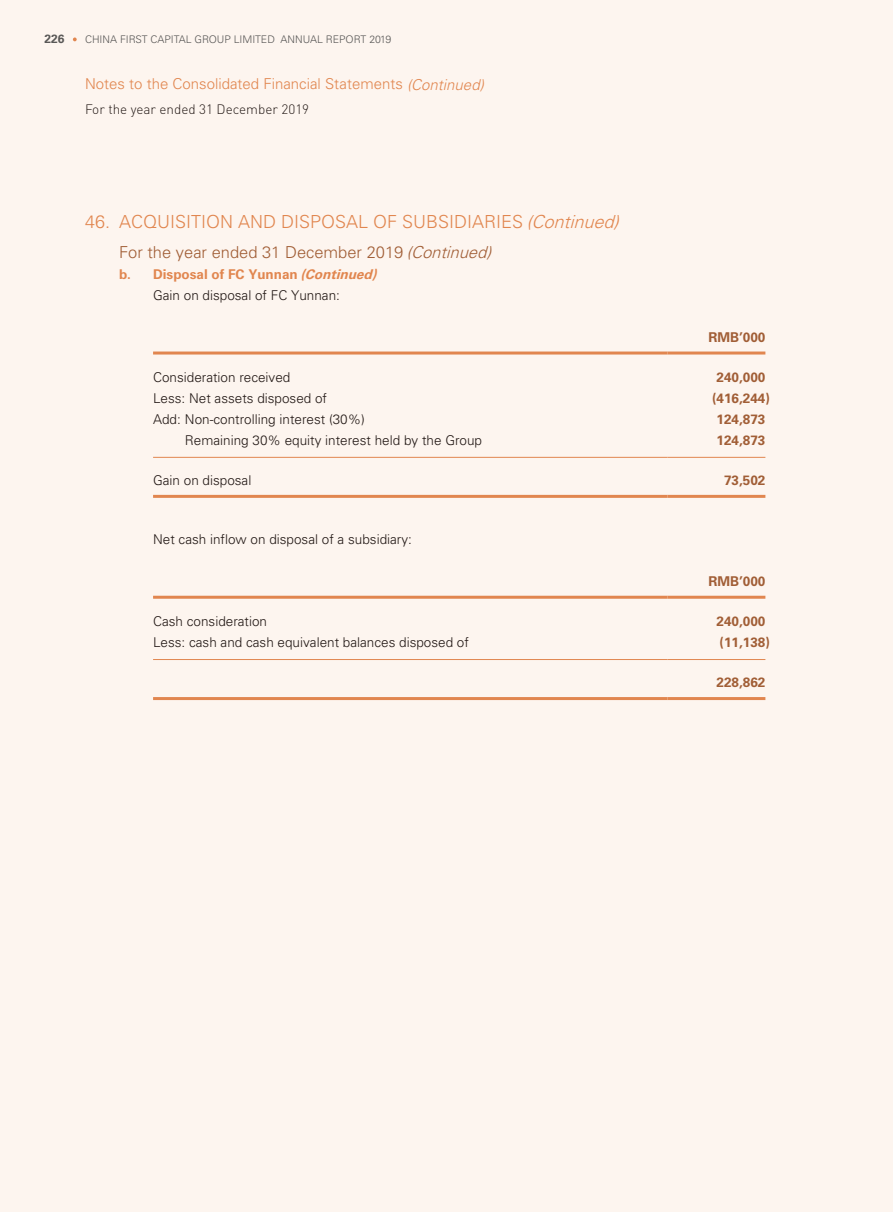
<style>
.page{position:relative;width:893px;height:1212px;background:#fdf5ef}
.page>*{position:absolute;margin:0;border:0;box-sizing:border-box;transform-origin:0 0}
.t1{font:300 18px "Univers LT Std";color:#e1864f}
.t2{font:300 16.5px "Univers LT Std";color:#a15e36}
.t3{font:300 15px "Univers LT Std";color:#e1864f}
.t4{font:300 13.5px/21px "Univers LT Std";color:#231916;text-align:center}
.t5{font:700 13.5px "Univers LT Std";color:#a15e36}
.t6{font:300 13.5px "DIN";color:#231916}
.t7{font:700 12px "Univers LT Std";color:#595857}
.t8{font:300 10.5px "Univers LT Std";color:#595857}
.s1{font-style:italic}
.s2{font-weight:700;color:#e1864f}
.s3{font-weight:700;font-style:italic;color:#e1864f}
</style>
<div class="page">
<svg style="left:73px;top:38px;width:4px;height:3px"></svg>
<hr style="left:153px;top:351px;width:515px;height:3px;background:#e1864f">
<hr style="left:668px;top:351px;width:97px;height:3px;background:#e1864f">
<hr style="left:153px;top:457px;width:515px;height:1px;background:#e1864f">
<hr style="left:668px;top:457px;width:97px;height:1px;background:#e1864f">
<hr style="left:153px;top:495px;width:515px;height:3px;background:#e1864f">
<hr style="left:668px;top:495px;width:97px;height:3px;background:#e1864f">
<hr style="left:153px;top:596px;width:515px;height:3px;background:#e1864f">
<hr style="left:668px;top:596px;width:97px;height:3px;background:#e1864f">
<hr style="left:153px;top:659px;width:515px;height:1px;background:#e1864f">
<hr style="left:668px;top:659px;width:97px;height:1px;background:#e1864f">
<hr style="left:153px;top:697px;width:515px;height:3px;background:#e1864f">
<hr style="left:668px;top:697px;width:97px;height:3px;background:#e1864f">
<p class="t7" style="left:45px;top:32px;width:22px">226</p>
<p class="t8" style="left:85px;top:33px;width:308px">CHINA FIRST CAPITAL GROUP LIMITED ANNUAL REPORT 2019</p>
<p class="t3" style="left:85px;top:75px;width:400px">Notes to the Consolidated Financial Statements <span class="s1">(Continued)</span></p>
<p class="t6" style="left:85px;top:100px;width:226px">For the year ended 31 December 2019</p>
<h1 class="t1" style="left:85px;top:210px;width:541px">46. ACQUISITION AND DISPOSAL OF SUBSIDIARIES <span class="s1">(Continued)</span></h1>
<p class="t2" style="left:119px;top:242px;width:379px">For the year ended 31 December 2019 <span class="s1">(Continued)</span></p>
<p class="t4" style="left:119px;top:263px;width:263px"><span class="s2">b. Disposal of FC Yunnan</span> <span class="s3">(Continued)<br></span>Gain on disposal of FC Yunnan:</p>
<p class="t5" style="left:708px;top:329px;width:59px">RMB’000</p>
<p class="t4" style="left:153px;top:366px;width:139px">Consideration received</p>
<p class="t5" style="left:717px;top:369px;width:50px">240,000</p>
<p class="t4" style="left:153px;top:387px;width:176px">Less: Net assets disposed of</p>
<p class="t5" style="left:712px;top:390px;width:59px">(416,244)</p>
<p class="t4" style="left:153px;top:408px;width:213px">Add: Non-controlling interest (30%)</p>
<p class="t5" style="left:717px;top:411px;width:50px">124,873</p>
<p class="t4" style="left:185px;top:429px;width:299px">Remaining 30% equity interest held by the Group</p>
<p class="t5" style="left:717px;top:432px;width:50px">124,873</p>
<p class="t4" style="left:153px;top:470px;width:100px">Gain on disposal</p>
<p class="t5" style="left:724px;top:472px;width:43px">73,502</p>
<p class="t4" style="left:153px;top:528px;width:260px">Net cash inflow on disposal of a subsidiary:</p>
<p class="t5" style="left:708px;top:573px;width:59px">RMB’000</p>
<p class="t4" style="left:153px;top:611px;width:116px">Cash consideration</p>
<p class="t5" style="left:717px;top:613px;width:50px">240,000</p>
<p class="t4" style="left:153px;top:632px;width:317px">Less: cash and cash equivalent balances disposed of</p>
<p class="t5" style="left:720px;top:634px;width:52px">(11,138)</p>
<p class="t5" style="left:717px;top:674px;width:50px">228,862</p>
</div>
